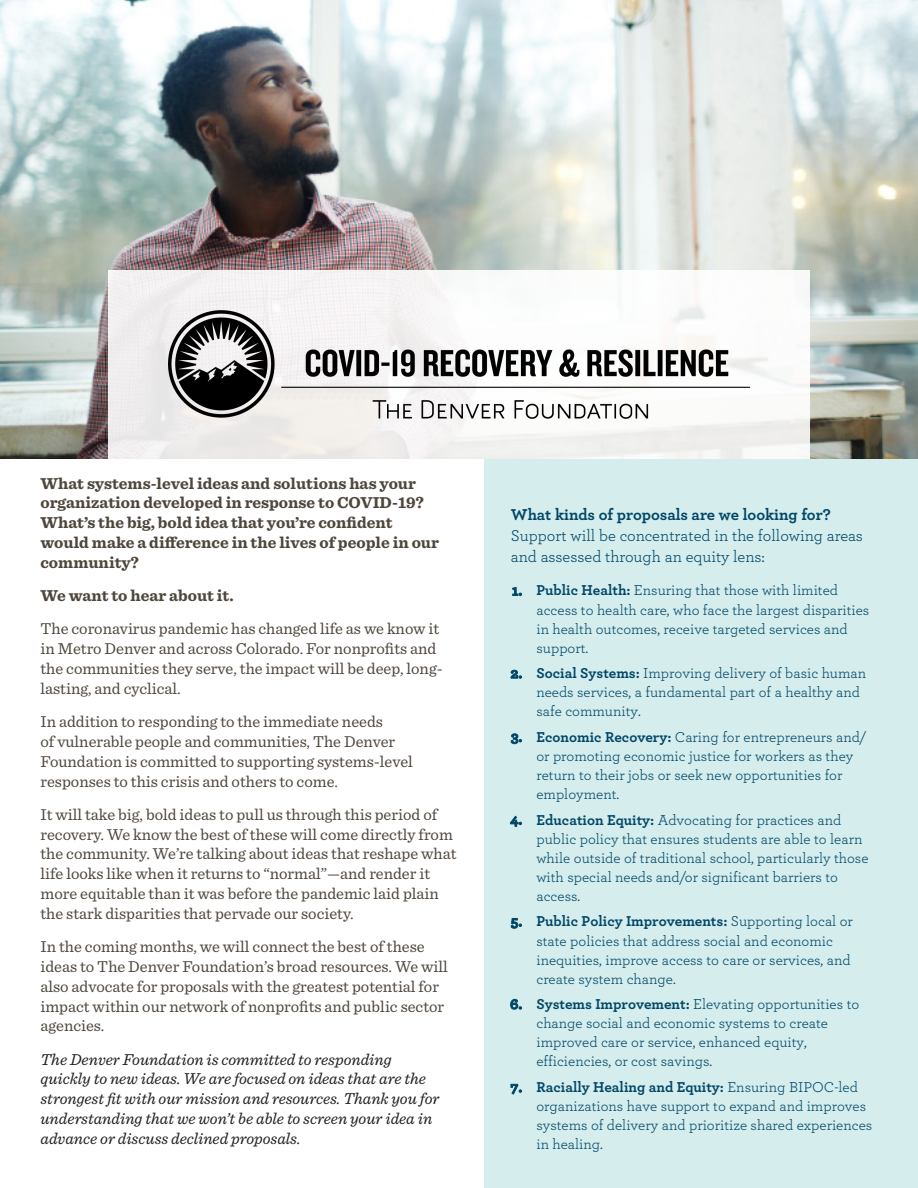
<style>
.page{position:relative;width:918px;height:1188px;background:#fff}
.page>*{position:absolute;margin:0;border:0;box-sizing:border-box;transform-origin:0 0}
.t1{font:16.5px/19.8px "Sentinel";color:#4e463c}
.t2{font:italic 16.5px/19.8px "Sentinel";color:#231f20}
.t3{font:700 16.5px/19.8px "Sentinel";color:#4e463c}
.t4{font:16.5px/21px "Archer";color:#004667}
.t5{font:700 16.5px "Archer";color:#004667}
.t6{font:15px/19px "Archer";color:#004667}
.s1{font-weight:700}
</style>
<div class="page">
<div style="left:484px;top:454px;width:434px;height:734px;background:#d5edec"></div>
<img style="left:0;top:0;width:918px;height:459px">
<div style="left:108px;top:270px;width:702px;height:189px;background:#f5f3f3"></div>
<img style="left:168px;top:310px;width:582px;height:108px">
<p class="t3" style="left:40px;top:473px;width:400px">What systems-level ideas and solutions has your organization developed in response to COVID-19?<br>What’s the big, bold idea that you’re confident would make a difference in the lives of people in our community?</p>
<p class="t3" style="left:40px;top:585px;width:195px">We want to hear about it.</p>
<p class="t1" style="left:40px;top:618px;width:404px">The coronavirus pandemic has changed life as we know it in Metro Denver and across Colorado. For nonprofits and the communities they serve, the impact will be deep, long&shy;lasting, and cyclical.</p>
<p class="t1" style="left:40px;top:711px;width:374px">In addition to responding to the immediate needs<br>of vulnerable people and communities, The Denver Foundation is committed to supporting systems-level responses to this crisis and others to come.</p>
<p class="t1" style="left:40px;top:803px;width:418px">It will take big, bold ideas to pull us through this period of recovery. We know the best of these will come directly from the community. We’re talking about ideas that reshape what life looks like when it returns to “normal”—and render it more equitable than it was before the pandemic laid plain the stark disparities that pervade our society.</p>
<p class="t1" style="left:40px;top:936px;width:409px">In the coming months, we will connect the best of these ideas to The Denver Foundation’s broad resources. We will also advocate for proposals with the greatest potential for impact within our network of nonprofits and public sector agencies.</p>
<p class="t2" style="left:40px;top:1048px;width:401px">The Denver Foundation is committed to responding quickly to new ideas. We are focused on ideas that are the strongest fit with our mission and resources. Thank you for understanding that we won’t be able to screen your idea in advance or discuss declined proposals.</p>
<p class="t5" style="left:511px;top:502px;width:322px">What kinds of proposals are we looking for?</p>
<p class="t4" style="left:511px;top:524px;width:354px">Support will be concentrated in the following areas and assessed through an equity lens:</p>
<p class="t6" style="left:536px;top:580px;width:334px;text-indent:-25px"><span class="s1">1. Public Health:</span> Ensuring that those with limited access to health care, who face the largest disparities in health outcomes, receive targeted services and support.</p>
<p class="t6" style="left:536px;top:663px;width:331px;text-indent:-26px"><span class="s1">2. Social Systems:</span> Improving delivery of basic human needs services, a fundamental part of a healthy and safe community.</p>
<p class="t6" style="left:536px;top:727px;width:332px;text-indent:-26px"><span class="s1">3. Economic Recovery:</span> Caring for entrepreneurs and/ or promoting economic justice for workers as they return to their jobs or seek new opportunities for employment.</p>
<p class="t6" style="left:536px;top:809px;width:334px;text-indent:-26px"><span class="s1">4. Education Equity:</span> Advocating for practices and public policy that ensures students are able to learn while outside of traditional school, particularly those with special needs and/or significant barriers to access.</p>
<p class="t6" style="left:536px;top:911px;width:318px;text-indent:-26px"><span class="s1">5. Public Policy Improvements:</span> Supporting local or state policies that address social and economic inequities, improve access to care or services, and create system change.</p>
<p class="t6" style="left:536px;top:994px;width:324px;text-indent:-26px"><span class="s1">6. Systems Improvement:</span> Elevating opportunities to change social and economic systems to create improved care or service, enhanced equity, efficiencies, or cost savings.</p>
<p class="t6" style="left:536px;top:1077px;width:337px;text-indent:-26px"><span class="s1">7. Racially Healing and Equity:</span> Ensuring BIPOC-led organizations have support to expand and improves systems of delivery and prioritize shared experiences in healing.</p>
</div>
